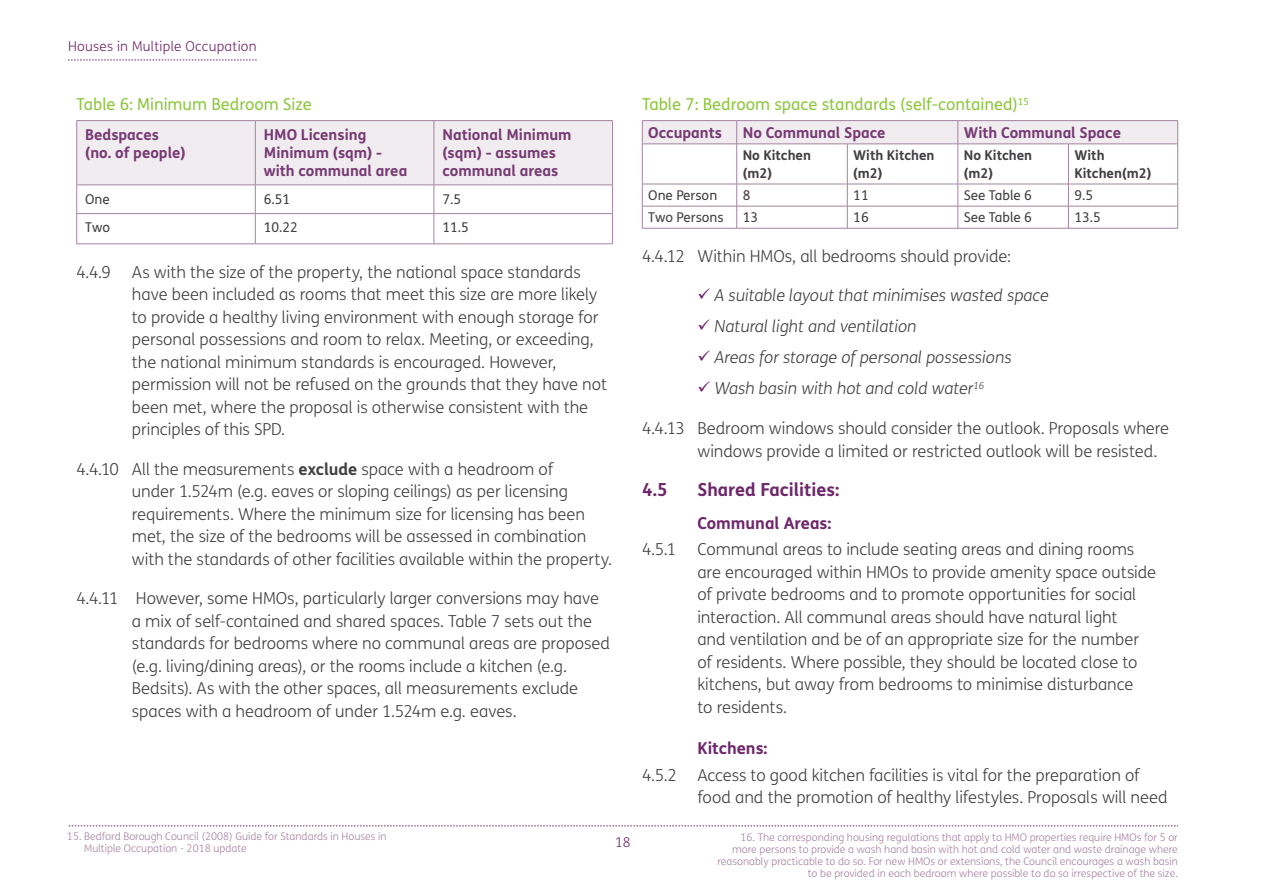
<style>
.page{position:relative;width:1263px;height:893px;background:#fff}
.page>*{position:absolute;margin:0;border:0;box-sizing:border-box;transform-origin:0 0}
.t1{font:700 18px "FS Me Pro";color:#6d276a}
.t2{font:300 16.5px/22.5px "FS Me Pro";letter-spacing:-.005em;color:#414042}
.t3{font:italic 300 16.5px "FS Me Pro";color:#414042}
.Heading_3{font:16.5px "FS Me Pro";color:#8dc63f}
.Heading_4{font:700 16.5px "FS Me Pro";color:#6d276a}
.Table_Header{font:700 15px/18px "FS Me Pro";color:#773a73}
.Table_Text{font:13.5px "FS Me Pro";color:#414042}
.Table_Text-2{font:700 13.5px/18px "FS Me Pro";color:#414042}
.t4{font:300 13.5px "FS Me Pro";letter-spacing:.02em;color:#6d276a}
.Footnote{font:300 10.5px/12px "FS Me Pro";color:#a582a1}
.s1{font-weight:700}
.s2{color:#6d276a}
</style>
<div class="page">
<svg style="left:69px;top:826px;width:1109px;height:1px"></svg>
<svg style="left:68px;top:60px;width:189px;height:1px"></svg>
<hr style="left:77px;top:120px;width:178px;height:1px;background:#a582a1">
<hr style="left:255px;top:120px;width:179px;height:1px;background:#a582a1">
<hr style="left:434px;top:120px;width:179px;height:1px;background:#a582a1">
<svg style="left:76px;top:121px;width:537px;height:123px"></svg>
<hr style="left:77px;top:213px;width:178px;height:1px;background:#a582a1">
<hr style="left:76px;top:214px;width:1px;height:30px;background:#a582a1">
<hr style="left:255px;top:213px;width:179px;height:1px;background:#a582a1">
<hr style="left:255px;top:214px;width:1px;height:30px;background:#a582a1">
<hr style="left:434px;top:213px;width:179px;height:1px;background:#a582a1">
<hr style="left:434px;top:214px;width:1px;height:30px;background:#a582a1">
<hr style="left:612px;top:214px;width:1px;height:30px;background:#a582a1">
<hr style="left:77px;top:244px;width:178px;height:1px;background:#a582a1">
<hr style="left:255px;top:244px;width:179px;height:1px;background:#a582a1">
<hr style="left:434px;top:244px;width:179px;height:1px;background:#a582a1">
<hr style="left:642px;top:120px;width:95px;height:1px;background:#a582a1">
<hr style="left:737px;top:120px;width:110px;height:1px;background:#a582a1">
<hr style="left:847px;top:120px;width:111px;height:1px;background:#a582a1">
<hr style="left:958px;top:120px;width:110px;height:1px;background:#a582a1">
<hr style="left:1068px;top:120px;width:110px;height:1px;background:#a582a1">
<svg style="left:642px;top:121px;width:536px;height:23px;background:#ede7ec"></svg>
<hr style="left:642px;top:144px;width:95px;height:1px;background:#a582a1">
<hr style="left:642px;top:144px;width:1px;height:40px;background:#a582a1">
<hr style="left:737px;top:144px;width:110px;height:1px;background:#a582a1">
<hr style="left:736px;top:144px;width:1px;height:40px;background:#a582a1">
<hr style="left:847px;top:144px;width:111px;height:1px;background:#a582a1">
<hr style="left:847px;top:144px;width:1px;height:40px;background:#a582a1">
<hr style="left:958px;top:144px;width:110px;height:1px;background:#a582a1">
<hr style="left:958px;top:144px;width:1px;height:40px;background:#a582a1">
<hr style="left:1068px;top:144px;width:110px;height:1px;background:#a582a1">
<hr style="left:1068px;top:144px;width:1px;height:40px;background:#a582a1">
<hr style="left:1177px;top:144px;width:1px;height:40px;background:#a582a1">
<hr style="left:642px;top:184px;width:95px;height:1px;background:#a582a1">
<hr style="left:737px;top:184px;width:110px;height:1px;background:#a582a1">
<hr style="left:847px;top:184px;width:111px;height:1px;background:#a582a1">
<hr style="left:958px;top:184px;width:110px;height:1px;background:#a582a1">
<hr style="left:1068px;top:184px;width:110px;height:1px;background:#a582a1">
<hr style="left:642px;top:206px;width:95px;height:1px;background:#a582a1">
<svg style="left:642px;top:184px;width:1px;height:44px"></svg>
<hr style="left:737px;top:206px;width:110px;height:1px;background:#a582a1">
<svg style="left:736px;top:184px;width:1px;height:44px"></svg>
<hr style="left:847px;top:206px;width:111px;height:1px;background:#a582a1">
<svg style="left:847px;top:184px;width:1px;height:44px"></svg>
<hr style="left:958px;top:206px;width:110px;height:1px;background:#a582a1">
<svg style="left:958px;top:184px;width:1px;height:44px"></svg>
<hr style="left:1068px;top:206px;width:110px;height:1px;background:#a582a1">
<svg style="left:1068px;top:184px;width:1px;height:44px"></svg>
<svg style="left:1177px;top:184px;width:1px;height:44px"></svg>
<hr style="left:642px;top:228px;width:95px;height:1px;background:#a582a1">
<hr style="left:737px;top:228px;width:110px;height:1px;background:#a582a1">
<hr style="left:847px;top:228px;width:111px;height:1px;background:#a582a1">
<hr style="left:958px;top:228px;width:110px;height:1px;background:#a582a1">
<hr style="left:1068px;top:228px;width:110px;height:1px;background:#a582a1">
<p class="t4" style="left:68px;top:37px;width:190px">Houses in Multiple Occupation</p>
<p class="Heading_3" style="left:77px;top:93px;width:237px">Table 6: Minimum Bedroom Size</p>
<p class="Table_Header" style="left:85px;top:125px;width:102px">Bedspaces (no. of people)</p>
<p class="Table_Header" style="left:264px;top:125px;width:145px">HMO Licensing<br>Minimum (sqm) - with communal area</p>
<p class="Table_Header" style="left:442px;top:125px;width:131px">National Minimum (sqm) - assumes communal areas</p>
<p class="Table_Text" style="left:85px;top:189px;width:26px">One</p>
<p class="Table_Text" style="left:264px;top:189px;width:28px">6.51</p>
<p class="Table_Text" style="left:442px;top:189px;width:20px">7.5</p>
<p class="Table_Text" style="left:85px;top:218px;width:26px">Two</p>
<p class="Table_Text" style="left:264px;top:218px;width:36px">10.22</p>
<p class="Table_Text" style="left:442px;top:218px;width:28px">11.5</p>
<p class="t2" style="left:77px;top:260px;width:36px">4.4.9</p>
<p class="t2" style="left:132px;top:260px;width:477px">As with the size of the property, the national space standards have been included as rooms that meet this size are more likely to provide a healthy living environment with enough storage for personal possessions and room to relax. Meeting, or exceeding, the national minimum standards is encouraged. However, permission will not be refused on the grounds that they have not been met, where the proposal is otherwise consistent with the principles of this SPD.</p>
<p class="t2" style="left:132px;top:457px;width:482px;text-indent:-55px">4.4.10 All the measurements <span class="s1">exclude</span> space with a headroom of<br>under 1.524m (e.g. eaves or sloping ceilings) as per licensing requirements. Where the minimum size for licensing has been met, the size of the bedrooms will be assessed in combination with the standards of other facilities available within the property.</p>
<p class="t2" style="left:132px;top:587px;width:480px;text-indent:-55px">4.4.11 However, some HMOs, particularly larger conversions may have a mix of self-contained and shared spaces. Table 7 sets out the standards for bedrooms where no communal areas are proposed (e.g. living/dining areas), or the rooms include a kitchen (e.g.<br>Bedsits). As with the other spaces, all measurements exclude spaces with a headroom of under 1.524m e.g. eaves.</p>
<p class="Heading_3" style="left:642px;top:93px;width:388px">Table 7: Bedroom space standards (self-contained)<sup>15</sup></p>
<p class="Table_Header" style="left:648px;top:123px;width:75px">Occupants</p>
<p class="Table_Header" style="left:743px;top:123px;width:144px">No Communal Space</p>
<p class="Table_Header" style="left:964px;top:123px;width:159px">With Communal Space</p>
<p class="Table_Text-2" style="left:743px;top:146px;width:70px">No Kitchen (m2)</p>
<p class="Table_Text-2" style="left:853px;top:146px;width:83px">With Kitchen (m2)</p>
<p class="Table_Text-2" style="left:964px;top:146px;width:70px">No Kitchen (m2)</p>
<p class="Table_Text-2" style="left:1074px;top:146px;width:79px">With<br>Kitchen(m2)</p>
<p class="Table_Text" style="left:648px;top:186px;width:70px">One Person</p>
<p class="Table_Text" style="left:743px;top:186px;width:9px">8</p>
<p class="Table_Text" style="left:853px;top:186px;width:17px">11</p>
<p class="Table_Text" style="left:964px;top:186px;width:70px">See Table 6</p>
<p class="Table_Text" style="left:1074px;top:186px;width:20px">9.5</p>
<p class="Table_Text" style="left:648px;top:208px;width:77px">Two Persons</p>
<p class="Table_Text" style="left:743px;top:208px;width:17px">13</p>
<p class="Table_Text" style="left:853px;top:208px;width:17px">16</p>
<p class="Table_Text" style="left:964px;top:208px;width:70px">See Table 6</p>
<p class="Table_Text" style="left:1074px;top:208px;width:28px">13.5</p>
<p class="t2" style="left:642px;top:244px;width:371px">4.4.12 Within HMOs, all bedrooms should provide:</p>
<p class="t3" style="left:697px;top:284px;width:353px"><span class="s2">✓</span> A suitable layout that minimises wasted space</p>
<p class="t3" style="left:697px;top:315px;width:221px"><span class="s2">✓</span> Natural light and ventilation</p>
<p class="t3" style="left:697px;top:346px;width:316px"><span class="s2">✓</span> Areas for storage of personal possessions</p>
<p class="t3" style="left:697px;top:377px;width:288px"><span class="s2">✓</span> Wash basin with hot and cold water<sup>16</sup></p>
<p class="t2" style="left:697px;top:416px;width:473px;text-indent:-55px">4.4.13 Bedroom windows should consider the outlook. Proposals where windows provide a limited or restricted outlook will be resisted.</p>
<p class="t1" style="left:642px;top:476px;width:27px">4.5</p>
<p class="t1" style="left:697px;top:476px;width:143px">Shared Facilities:</p>
<p class="Heading_4" style="left:697px;top:510px;width:136px">Communal Areas:</p>
<p class="t2" style="left:642px;top:538px;width:36px">4.5.1</p>
<p class="t2" style="left:697px;top:538px;width:460px">Communal areas to include seating areas and dining rooms are encouraged within HMOs to provide amenity space outside of private bedrooms and to promote opportunities for social interaction. All communal areas should have natural light<br>and ventilation and be of an appropriate size for the number of residents. Where possible, they should be located close to kitchens, but away from bedrooms to minimise disturbance<br>to residents.</p>
<p class="Heading_4" style="left:697px;top:735px;width:72px">Kitchens:</p>
<p class="t2" style="left:697px;top:763px;width:472px;text-indent:-55px">4.5.2 Access to good kitchen facilities is vital for the preparation of food and the promotion of healthy lifestyles. Proposals will need</p>
<p class="Footnote" style="left:84px;top:830px;width:304px;text-indent:-17px">15. Bedford Borough Council (2008) Guide for Standards in Houses in<br>Multiple Occupation - 2018 update</p>
<p class="Footnote" style="left:717px;top:831px;width:462px;text-align:right">16. The corresponding housing regulations that apply to HMO properties require HMOs for 5 or more persons to provide a wash hand basin with hot and cold water and waste drainage where reasonably practicable to do so. For new HMOs or extensions, the Council encourages a wash basin to be provided in each bedroom where possible to do so irrespective of the size.</p>
<p class="t4" style="left:615px;top:833px;width:17px">18</p>
</div>
